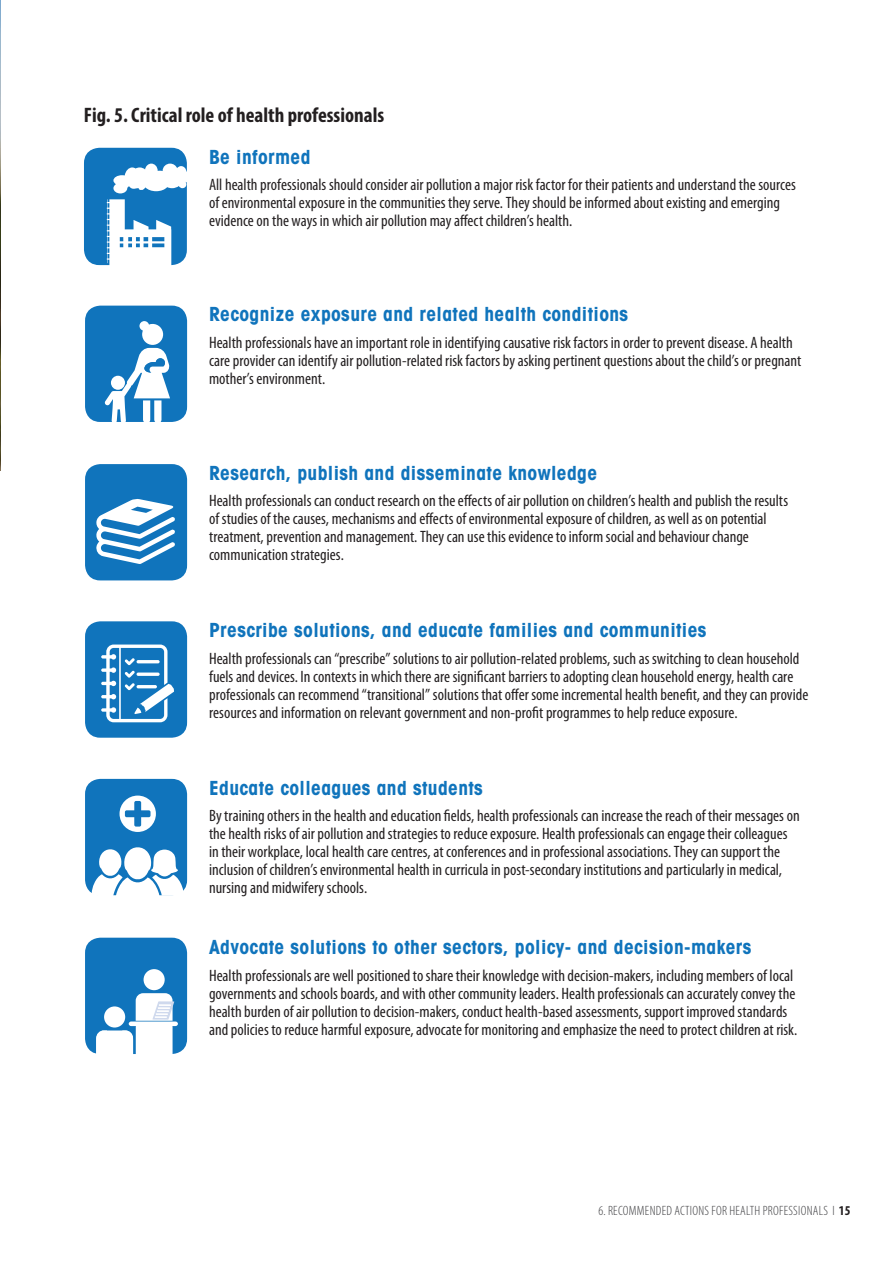
<style>
.page{position:relative;width:893px;height:1263px;background:#fff}
.page>*{position:absolute;margin:0;border:0;box-sizing:border-box;transform-origin:0 0}
.Table_Figure_title{font:700 condensed 21px "Myriad Pro";color:#231f20}
.Box_title{font:700 condensed 19.5px "Avant Garde";letter-spacing:.02em;color:#1074bc}
.t1{font:condensed 16.5px/18px "Myriad Pro";color:#231f20}
.t2{font:300 condensed 13.5px "Myriad Pro";letter-spacing:.02em;color:#3f3f42}
.s1{font-weight:700;color:#231f20}
</style>
<div class="page">
<img style="left:0;top:0;width:1px;height:471px">
<div style="left:85px;top:938px;width:102px;height:116px;background:#1074bc;border-radius:15px"></div>
<div style="left:129px;top:1021px;width:49px;height:5px;background:#fff;border-radius:2px"></div>
<div style="left:144px;top:969px;width:21px;height:21px;background:#fff;border-radius:50%"></div>
<svg style="left:96px;top:993px;width:78px;height:61px"></svg>
<div style="left:104px;top:1006px;width:21px;height:21px;background:#fff;border-radius:50%"></div>
<div style="left:85px;top:621px;width:102px;height:117px;background:#1074bc;border-radius:15px"></div>
<svg style="left:101px;top:644px;width:73px;height:78px"></svg>
<div style="left:85px;top:306px;width:102px;height:116px;background:#1074bc;border-radius:15px"></div>
<svg style="left:104px;top:321px;width:66px;height:101px"></svg>
<div style="left:111px;top:376px;width:14px;height:14px;background:#fff;border-radius:50%"></div>
<div style="left:84px;top:148px;width:103px;height:117px;background:#1074bc;border-radius:15px"></div>
<svg style="left:104px;top:199px;width:73px;height:67px"></svg>
<svg style="left:113px;top:164px;width:74px;height:29px"></svg>
<div style="left:85px;top:464px;width:102px;height:116px;background:#1074bc;border-radius:15px"></div>
<svg style="left:96px;top:499px;width:79px;height:65px"></svg>
<div style="left:85px;top:779px;width:102px;height:116px;background:#1074bc;border-radius:15px"></div>
<svg style="left:120px;top:795px;width:36px;height:37px"></svg>
<svg style="left:92px;top:847px;width:93px;height:49px"></svg>
<p class="Table_Figure_title" style="left:84px;top:102px;width:302px">Fig. 5. Critical role of health professionals</p>
<p class="Box_title" style="left:209px;top:144px;width:103px">Be informed</p>
<p class="t1" style="left:209px;top:175px;width:588px">All health professionals should consider air pollution a major risk factor for their patients and understand the sources of environmental exposure in the communities they serve. They should be informed about existing and emerging evidence on the ways in which air pollution may affect children’s health.</p>
<p class="Box_title" style="left:209px;top:302px;width:421px">Recognize exposure and related health conditions</p>
<p class="t1" style="left:209px;top:333px;width:594px">Health professionals have an important role in identifying causative risk factors in order to prevent disease. A health care provider can identify air pollution-related risk factors by asking pertinent questions about the child’s or pregnant mother’s environment.</p>
<p class="Box_title" style="left:209px;top:460px;width:389px">Research, publish and disseminate knowledge</p>
<p class="t1" style="left:209px;top:492px;width:581px">Health professionals can conduct research on the effects of air pollution on children’s health and publish the results of studies of the causes, mechanisms and effects of environmental exposure of children, as well as on potential treatment, prevention and management. They can use this evidence to inform social and behaviour change communication strategies.</p>
<p class="Box_title" style="left:209px;top:618px;width:499px">Prescribe solutions, and educate families and communities</p>
<p class="t1" style="left:209px;top:649px;width:601px">Health professionals can “prescribe” solutions to air pollution-related problems, such as switching to clean household fuels and devices. In contexts in which there are significant barriers to adopting clean household energy, health care professionals can recommend “transitional” solutions that offer some incremental health benefit, and they can provide resources and information on relevant government and non-profit programmes to help reduce exposure.</p>
<p class="Box_title" style="left:209px;top:775px;width:275px">Educate colleagues and students</p>
<p class="t1" style="left:209px;top:806px;width:592px">By training others in the health and education fields, health professionals can increase the reach of their messages on the health risks of air pollution and strategies to reduce exposure. Health professionals can engage their colleagues in their workplace, local health care centres, at conferences and in professional associations. They can support the inclusion of children’s environmental health in curricula in post-secondary institutions and particularly in medical, nursing and midwifery schools.</p>
<p class="Box_title" style="left:209px;top:935px;width:544px">Advocate solutions to other sectors, policy- and decision-makers</p>
<p class="t1" style="left:209px;top:966px;width:590px">Health professionals are well positioned to share their knowledge with decision-makers, including members of local governments and schools boards, and with other community leaders. Health professionals can accurately convey the health burden of air pollution to decision-makers, conduct health-based assessments, support improved standards and policies to reduce harmful exposure, advocate for monitoring and emphasize the need to protect children at risk.</p>
<p class="t2" style="left:599px;top:1203px;width:253px">6. RECOMMENDED ACTIONS FOR HEALTH PROFESSIONALS Ι <span class="s1">15</span></p>
</div>
